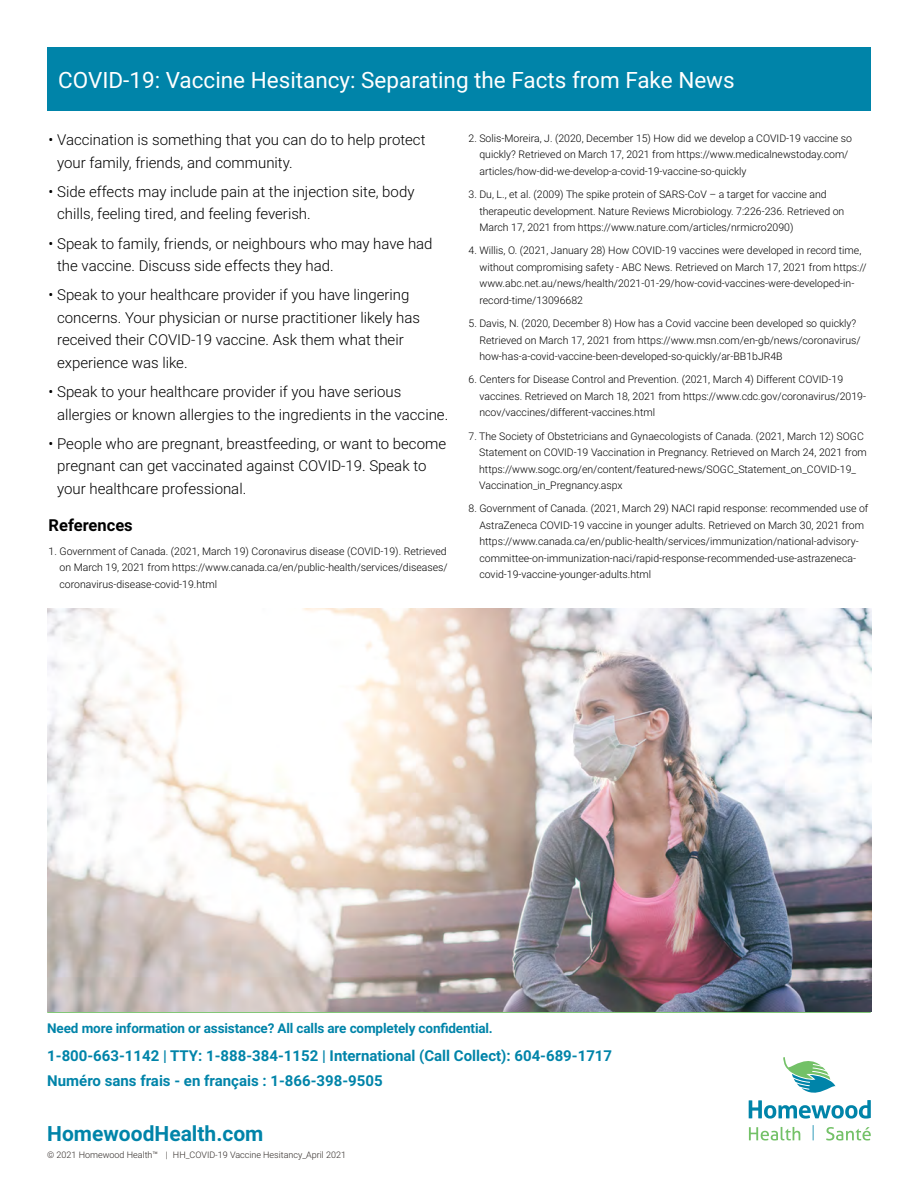
<style>
.page{position:relative;width:918px;height:1188px;background:#fff}
.page>*{position:absolute;margin:0;border:0;box-sizing:border-box;transform-origin:0 0}
.t1{font:22.5px "Roboto";color:#fff}
.t2{font:700 21px "Roboto";color:#0084a9}
.BodyCopy{font:700 16.5px "Roboto";color:#000}
.t3{font:300 15px/22.5px "Roboto";color:#000}
.BodyCopy-2{font:700 15px "Roboto";color:#0084a9}
.t4{font:700 13.5px "Roboto";letter-spacing:-.01em;color:#0084a9}
.BodyCopy-3{font:300 10.5px/16.5px "Roboto";color:#000}
.t5{font:300 9px "Roboto";color:#302a27}
</style>
<div class="page">
<div style="left:47px;top:47px;width:824px;height:64px;background:#0084a9"></div>
<hr style="left:47px;top:1011px;width:824px;height:2px;background:#73c167">
<img style="left:47px;top:608px;width:824px;height:404px">
<svg style="left:749px;top:1057px;width:122px;height:62px"></svg>
<svg style="left:749px;top:1127px;width:51px;height:14px"></svg>
<svg style="left:826px;top:1127px;width:45px;height:14px"></svg>
<svg style="left:813px;top:1125px;width:1px;height:15px"></svg>
<h4 class="t1" style="left:58px;top:64px;width:678px">COVID-19: Vaccine Hesitancy: Separating the Facts from Fake News</h4>
<p class="t3" style="left:57px;top:128px;width:370px;text-indent:-8px">• Vaccination is something that you can do to help protect your family, friends, and community.</p>
<p class="t3" style="left:57px;top:180px;width:359px;text-indent:-8px">• Side effects may include pain at the injection site, body chills, feeling tired, and feeling feverish.</p>
<p class="t3" style="left:57px;top:232px;width:377px;text-indent:-8px">• Speak to family, friends, or neighbours who may have had the vaccine. Discuss side effects they had.</p>
<p class="t3" style="left:57px;top:283px;width:364px;text-indent:-8px">• Speak to your healthcare provider if you have lingering concerns. Your physician or nurse practitioner likely has received their COVID-19 vaccine. Ask them what their experience was like.</p>
<p class="t3" style="left:57px;top:380px;width:393px;text-indent:-8px">• Speak to your healthcare provider if you have serious allergies or known allergies to the ingredients in the vaccine.</p>
<p class="t3" style="left:57px;top:432px;width:391px;text-indent:-8px">• People who are pregnant, breastfeeding, or want to become pregnant can get vaccinated against COVID-19. Speak to your healthcare professional.</p>
<p class="BodyCopy" style="left:49px;top:514px;width:86px">References</p>
<p class="BodyCopy-3" style="left:60px;top:542px;width:390px;text-align:justify;text-indent:-11px">1. Government of Canada. (2021, March 19) Coronavirus disease (COVID-19). Retrieved on March 19, 2021 from https://www.canada.ca/en/public-health/services/diseases/ coronavirus-disease-covid-19.html</p>
<p class="BodyCopy-3" style="left:479px;top:129px;width:374px;text-indent:-11px">2. Solis-Moreira, J. (2020, December 15) How did we develop a COVID-19 vaccine so quickly? Retrieved on March 17, 2021 from https://www.medicalnewstoday.com/ articles/how-did-we-develop-a-covid-19-vaccine-so-quickly</p>
<p class="BodyCopy-3" style="left:479px;top:186px;width:366px;text-indent:-11px">3. Du, L., et al. (2009) The spike protein of SARS-CoV – a target for vaccine and therapeutic development. Nature Reviews Microbiology. 7:226-236. Retrieved on<br>March 17, 2021 from https://www.nature.com/articles/nrmicro2090)</p>
<p class="BodyCopy-3" style="left:479px;top:242px;width:389px;text-indent:-11px">4. Willis, O. (2021, January 28) How COVID-19 vaccines were developed in record time, without compromising safety - ABC News. Retrieved on March 17, 2021 from https:// www.abc.net.au/news/health/2021-01-29/how-covid-vaccines-were-developed-in&shy;record-time/13096682</p>
<p class="BodyCopy-3" style="left:479px;top:315px;width:383px;text-indent:-11px">5. Davis, N. (2020, December 8) How has a Covid vaccine been developed so quickly?<br>Retrieved on March 17, 2021 from https://www.msn.com/en-gb/news/coronavirus/ how-has-a-covid-vaccine-been-developed-so-quickly/ar-BB1bJR4B</p>
<p class="BodyCopy-3" style="left:479px;top:371px;width:388px;text-indent:-11px">6. Centers for Disease Control and Prevention. (2021, March 4) Different COVID-19 vaccines. Retrieved on March 18, 2021 from https://www.cdc.gov/coronavirus/2019- ncov/vaccines/different-vaccines.html</p>
<p class="BodyCopy-3" style="left:479px;top:427px;width:389px;text-indent:-11px">7. The Society of Obstetricians and Gynaecologists of Canada. (2021, March 12) SOGC Statement on COVID-19 Vaccination in Pregnancy. Retrieved on March 24, 2021 from https://www.sogc.org/en/content/featured-news/SOGC_Statement_on_COVID-19_ Vaccination_in_Pregnancy.aspx</p>
<p class="BodyCopy-3" style="left:479px;top:500px;width:390px;text-indent:-11px">8. Government of Canada. (2021, March 29) NACI rapid response: recommended use of AstraZeneca COVID-19 vaccine in younger adults. Retrieved on March 30, 2021 from https://www.canada.ca/en/public-health/services/immunization/national-advisory&shy;committee-on-immunization-naci/rapid-response-recommended-use-astrazeneca&shy;covid-19-vaccine-younger-adults.html</p>
<p class="t4" style="left:47px;top:1019px;width:447px">Need more information or assistance? All calls are completely confidential.</p>
<p class="BodyCopy-2" style="left:47px;top:1046px;width:566px">1-800-663-1142 | TTY: 1-888-384-1152 | International (Call Collect): 604-689-1717</p>
<p class="BodyCopy-2" style="left:47px;top:1070px;width:337px">Numéro sans frais - en français : 1-866-398-9505</p>
<p class="t2" style="left:47px;top:1119px;width:218px">HomewoodHealth.com</p>
<p class="t5" style="left:47px;top:1148px;width:300px">© 2021 Homewood Health™ | HH_COVID-19 Vaccine Hesitancy_April 2021</p>
</div>
